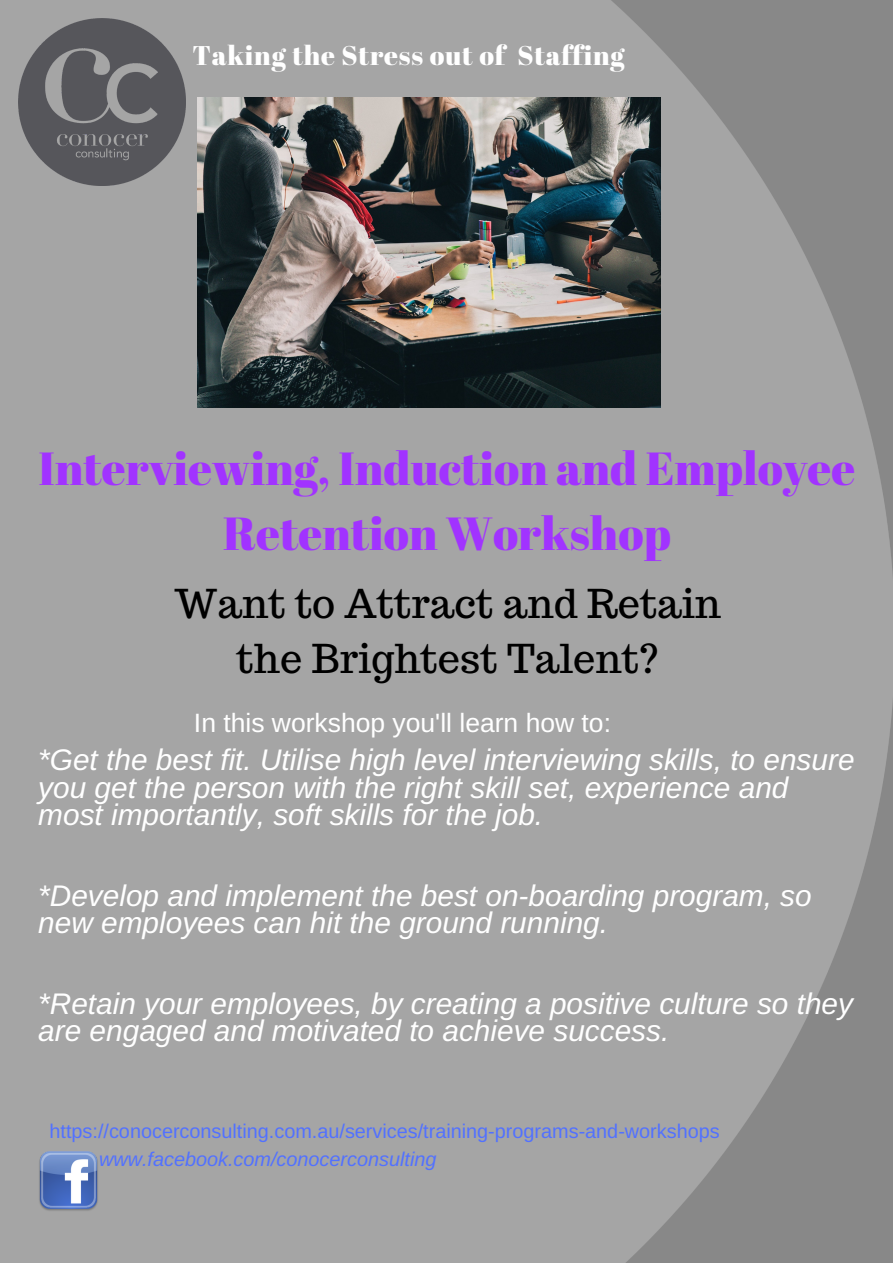
<style>
.page{position:relative;width:893px;height:1263px;background:#fff}
.page>*{position:absolute;margin:0;border:0;box-sizing:border-box;transform-origin:0 0}
.t1{font:46.35px/64.2px "Abril Fatface";color:#a133ff;text-align:center}
.t2{font:39.75px/55.2px "Trocchi";color:#000;text-align:center}
.t3{font:italic 29.85px/27px "Arimo";color:#fff}
.t4{font:27px "Abril Fatface";letter-spacing:.03em;color:#fff}
.t5{font:26.55px "Arimo";color:#fff}
.t6{font:19.8px "Arimo";color:#5271ff}
.t7{font:italic 19.8px "Arimo";color:#5271ff}
</style>
<div class="page">
<img style="left:0;top:0;width:893px;height:1263px">
<img style="left:18px;top:18px;width:168px;height:168px">
<img style="left:37px;top:1151px;width:62px;height:62px">
<img style="left:197px;top:98px;width:464px;height:310px">
<p class="t4" style="left:193px;top:37px;width:433px">Taking the Stress out of Staffing</p>
<h1 class="t1" style="left:39px;top:435px;width:818px">Interviewing, Induction and Employee<br>Retention Workshop</h1>
<h2 class="t2" style="left:174px;top:576px;width:548px">Want to Attract and Retain the Brightest Talent?</h2>
<p class="t5" style="left:194px;top:708px;width:418px">In this workshop you'll learn how to:</p>
<p class="t3" style="left:38px;top:747px;width:818px">*Get the best fit. Utilise high level interviewing skills, to ensure you get the person with the right skill set, experience and most importantly, soft skills for the job.</p>
<p class="t3" style="left:38px;top:882px;width:775px">*Develop and implement the best on-boarding program, so new employees can hit the ground running.</p>
<p class="t3" style="left:38px;top:990px;width:816px">*Retain your employees, by creating a positive culture so they are engaged and motivated to achieve success.</p>
<p class="t6" style="left:50px;top:1120px;width:672px">https://conocerconsulting.com.au/services/training-programs-and-workshops</p>
<p class="t7" style="left:99px;top:1147px;width:339px">www.facebook.com/conocerconsulting</p>
</div>
